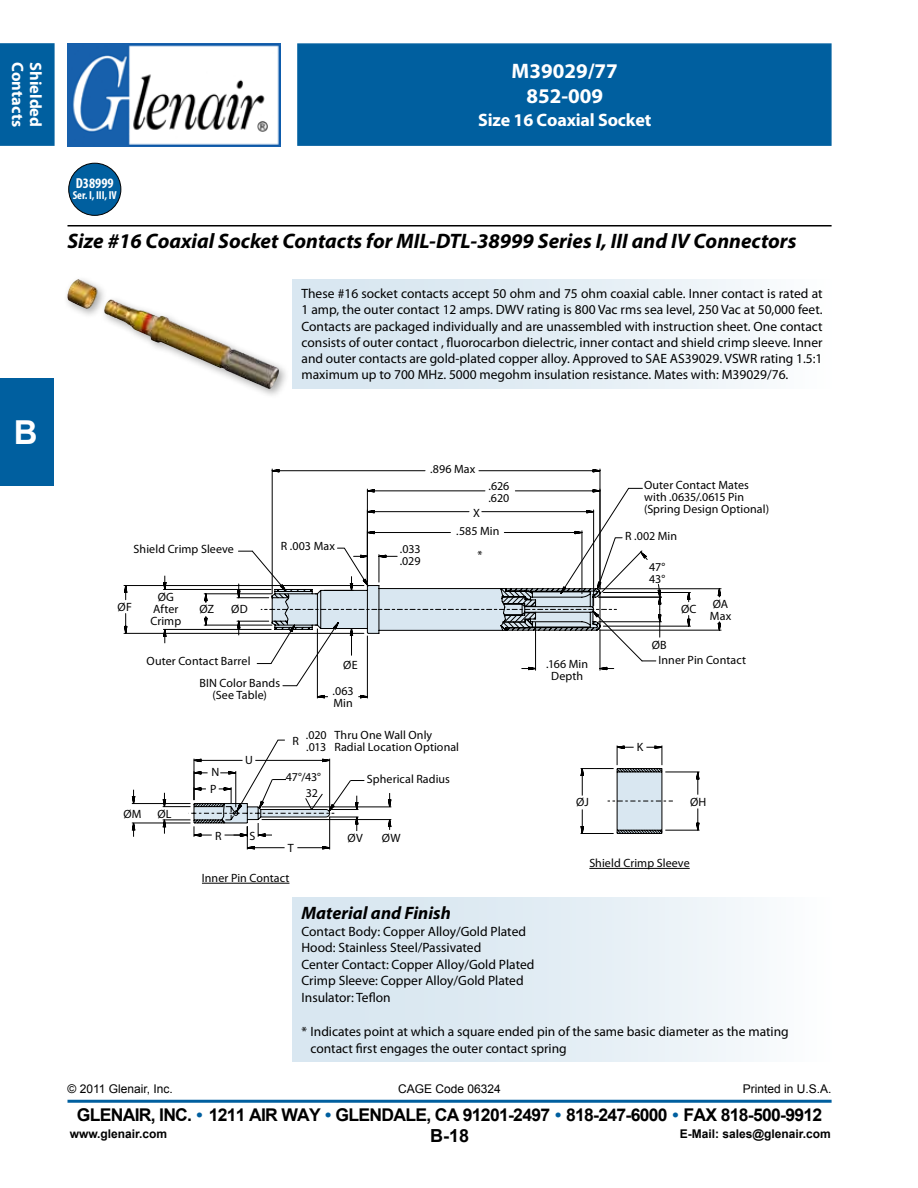
<style>
.page{position:relative;width:918px;height:1188px;background:#fff}
.page>*{position:absolute;margin:0;border:0;box-sizing:border-box;transform-origin:0 0}
.t1{font:700 33px "Arial";color:#fff}
.t2{font:italic 700 21px "Myriad Pro";color:#000}
.t3{font:700 21px/25.5px "Myriad Pro";color:#fff;text-align:center}
.t4{font:700 18px "Myriad Pro";letter-spacing:-.01em;color:#fff}
.t5{font:italic 700 18px "Myriad Pro";color:#000}
.t6{font:700 18px "Arial";color:#000}
.t7{font:700 17.55px "Arial";letter-spacing:-.04em;color:#000}
.t8{font:700 16.5px "Myriad Pro";color:#fff}
.t9{font:700 condensed 14.55px "Myriad Pro";color:#fff}
.t10{font:13.5px/16.5px "Myriad Pro";color:#000}
.t11{font:12px/12px "Myriad Pro";letter-spacing:.01em;color:#000}
.t12{font:12px "Arial";color:#000}
.t13{font:700 12px "Arial";color:#000}
.t14{font:700 condensed 11.55px "Myriad Pro";letter-spacing:-.01em;color:#fff}
.s1{color:#005f9f}
</style>
<div class="page">
<div style="left:0;top:43px;width:55px;height:103px;background:#005f9f"></div>
<div style="left:297px;top:43px;width:535px;height:103px;background:#005f9f;border:2px solid #005f9f"></div>
<hr style="left:68px;top:1100px;width:764px;height:3px;background:#005f9f">
<img style="left:68px;top:43px;width:212px;height:103px">
<div style="left:0;top:378px;width:54px;height:108px;background:#005f9f"></div>
<hr style="left:68px;top:225px;width:764px;height:1px;background:#000">
<div style="left:69px;top:163px;width:52px;height:52px;background:#005f9f;border-radius:50%"></div>
<div style="left:68px;top:163px;width:53px;height:53px;border:1px solid #000;border-radius:50%"></div>
<hr style="left:665px;top:772px;width:35px;height:1px;background:#000">
<hr style="left:665px;top:830px;width:35px;height:1px;background:#000">
<svg style="left:696px;top:771px;width:4px;height:24px"></svg>
<svg style="left:696px;top:808px;width:4px;height:23px"></svg>
<hr style="left:581px;top:768px;width:33px;height:1px;background:#000">
<hr style="left:581px;top:833px;width:33px;height:1px;background:#000">
<svg style="left:580px;top:768px;width:4px;height:28px"></svg>
<svg style="left:580px;top:809px;width:4px;height:25px"></svg>
<svg style="left:607px;top:745px;width:66px;height:89px"></svg>
<hr style="left:262px;top:807px;width:129px;height:1px;background:#000">
<hr style="left:262px;top:819px;width:129px;height:1px;background:#000">
<svg style="left:388px;top:793px;width:3px;height:37px"></svg>
<hr style="left:132px;top:803px;width:59px;height:1px;background:#000">
<hr style="left:132px;top:823px;width:59px;height:1px;background:#000">
<svg style="left:132px;top:789px;width:3px;height:16px"></svg>
<svg style="left:132px;top:822px;width:3px;height:15px"></svg>
<svg style="left:163px;top:740px;width:201px;height:110px"></svg>
<hr style="left:124px;top:585px;width:240px;height:1px;background:#000">
<hr style="left:124px;top:633px;width:240px;height:1px;background:#000">
<svg style="left:124px;top:586px;width:4px;height:14px"></svg>
<svg style="left:124px;top:613px;width:4px;height:21px"></svg>
<hr style="left:204px;top:594px;width:68px;height:1px;background:#000">
<hr style="left:204px;top:625px;width:68px;height:1px;background:#000">
<svg style="left:204px;top:593px;width:4px;height:10px"></svg>
<svg style="left:204px;top:616px;width:4px;height:13px"></svg>
<hr style="left:600px;top:469px;width:1px;height:120px;background:#000">
<hr style="left:272px;top:469px;width:1px;height:124px;background:#000">
<svg style="left:478px;top:469px;width:123px;height:4px"></svg>
<svg style="left:271px;top:469px;width:155px;height:4px"></svg>
<hr style="left:600px;top:588px;width:121px;height:1px;background:#000">
<hr style="left:600px;top:630px;width:121px;height:1px;background:#000">
<svg style="left:718px;top:588px;width:3px;height:10px"></svg>
<svg style="left:718px;top:621px;width:3px;height:10px"></svg>
<hr style="left:603px;top:592px;width:87px;height:1px;background:#000">
<hr style="left:603px;top:626px;width:87px;height:1px;background:#000">
<svg style="left:687px;top:588px;width:4px;height:14px"></svg>
<svg style="left:687px;top:615px;width:4px;height:16px"></svg>
<svg style="left:237px;top:488px;width:425px;height:198px"></svg>
<hr style="left:367px;top:636px;width:1px;height:62px;background:#000">
<hr style="left:317px;top:629px;width:1px;height:69px;background:#000">
<svg style="left:358px;top:695px;width:10px;height:3px"></svg>
<svg style="left:316px;top:695px;width:12px;height:3px"></svg>
<hr style="left:163px;top:589px;width:108px;height:1px;background:#000">
<hr style="left:163px;top:629px;width:108px;height:1px;background:#000">
<svg style="left:163px;top:575px;width:4px;height:15px"></svg>
<svg style="left:163px;top:628px;width:4px;height:16px"></svg>
<hr style="left:202px;top:883px;width:88px;height:1px;background:#000">
<hr style="left:589px;top:868px;width:101px;height:1px;background:#000">
<div style="left:292px;top:897px;width:540px;height:165px;background:linear-gradient(to right,#d3e3ee,#f8fbfc)"></div>
<div style="left:292px;top:279px;width:540px;height:109px;background:linear-gradient(to right,#d3e3ee,#f8fbfc)"></div>
<img style="left:68px;top:279px;width:212px;height:110px">
<p class="t8" style="left:28px;top:62px;width:66px;rotate:90deg">Contacts</p>
<p class="t8" style="left:46px;top:62px;width:67px;rotate:90deg">Shielded</p>
<h1 class="t1" style="left:14px;top:411px;width:25px">B</h1>
<p class="t9" style="left:76px;top:174px;width:39px">D38999</p>
<p class="t14" style="left:73px;top:188px;width:46px">Ser. I, III, IV</p>
<h2 class="t3" style="left:512px;top:57px;width:108px">M39029/77<br>852-009</h2>
<h3 class="t4" style="left:478px;top:108px;width:175px">Size 16 Coaxial Socket</h3>
<h2 class="t2" style="left:68px;top:228px;width:730px">Size #16 Coaxial Socket Contacts for MIL-DTL-38999 Series I, III and IV Connectors</h2>
<p class="t10" style="left:302px;top:285px;width:523px;text-align:justify">These #16 socket contacts accept 50 ohm and 75 ohm coaxial cable. Inner contact is rated at 1 amp, the outer contact 12 amps. DWV rating is 800 Vac rms sea level, 250 Vac at 50,000 feet.<br>Contacts are packaged individually and are unassembled with instruction sheet. One contact consists of outer contact , fluorocarbon dielectric, inner contact and shield crimp sleeve. Inner and outer contacts are gold-plated copper alloy. Approved to SAE AS39029. VSWR rating 1.5:1 maximum up to 700 MHz. 5000 megohm insulation resistance. Mates with: M39029/76.</p>
<p class="t11" style="left:134px;top:542px;width:102px">Shield Crimp Sleeve</p>
<p class="t11" style="left:281px;top:540px;width:56px">R .003 Max</p>
<p class="t11" style="left:400px;top:543px;width:22px">.033 .029</p>
<p class="t11" style="left:430px;top:463px;width:47px">.896 Max</p>
<p class="t11" style="left:488px;top:480px;width:22px">.626 .620</p>
<p class="t11" style="left:473px;top:506px;width:8px">X</p>
<p class="t11" style="left:478px;top:549px;width:6px">*</p>
<p class="t11" style="left:456px;top:525px;width:45px">.585 Min</p>
<p class="t11" style="left:644px;top:479px;width:126px">Outer Contact Mates with .0635/.0615 Pin (Spring Design Optional)</p>
<p class="t11" style="left:625px;top:530px;width:54px">R .002 Min</p>
<p class="t11" style="left:649px;top:560px;width:18px">47°<br>43°</p>
<p class="t11" style="left:118px;top:600px;width:16px">ØF</p>
<p class="t11" style="left:150px;top:591px;width:32px;text-align:center">ØG<br>After<br>Crimp</p>
<p class="t11" style="left:199px;top:603px;width:16px">ØZ</p>
<p class="t11" style="left:231px;top:603px;width:18px">ØD</p>
<p class="t11" style="left:681px;top:603px;width:17px">ØC</p>
<p class="t11" style="left:652px;top:639px;width:16px">ØB</p>
<p class="t11" style="left:710px;top:598px;width:23px">ØA<br>Max</p>
<p class="t11" style="left:147px;top:654px;width:105px">Outer Contact Barrel</p>
<p class="t11" style="left:659px;top:654px;width:89px">Inner Pin Contact</p>
<p class="t11" style="left:199px;top:677px;width:82px;text-align:center">BIN Color Bands (See Table)</p>
<p class="t11" style="left:546px;top:657px;width:43px;text-align:center">.166 Min<br>Depth</p>
<p class="t11" style="left:343px;top:658px;width:16px">ØE</p>
<p class="t11" style="left:333px;top:685px;width:23px">.063<br>Min</p>
<p class="t11" style="left:245px;top:754px;width:9px">U</p>
<p class="t11" style="left:306px;top:728px;width:22px">.020 .013</p>
<p class="t11" style="left:334px;top:728px;width:126px">Thru One Wall Only<br>Radial Location Optional</p>
<p class="t11" style="left:293px;top:734px;width:8px">R</p>
<p class="t11" style="left:637px;top:741px;width:8px">K</p>
<p class="t11" style="left:123px;top:808px;width:20px">ØM</p>
<p class="t11" style="left:157px;top:808px;width:16px">ØL</p>
<p class="t11" style="left:210px;top:764px;width:11px;line-height:16.5px">N<br>P</p>
<p class="t11" style="left:215px;top:830px;width:8px">R</p>
<p class="t11" style="left:250px;top:830px;width:7px">S</p>
<p class="t11" style="left:286px;top:769px;width:37px;line-height:16px;text-align:right">47°/43°<br>32</p>
<p class="t11" style="left:367px;top:773px;width:85px">Spherical Radius</p>
<p class="t11" style="left:288px;top:842px;width:7px">T</p>
<p class="t11" style="left:348px;top:832px;width:17px">ØV</p>
<p class="t11" style="left:382px;top:832px;width:20px">ØW</p>
<p class="t11" style="left:202px;top:872px;width:89px">Inner Pin Contact</p>
<p class="t11" style="left:576px;top:796px;width:14px">ØJ</p>
<p class="t11" style="left:690px;top:796px;width:18px">ØH</p>
<p class="t11" style="left:589px;top:857px;width:102px">Shield Crimp Sleeve</p>
<h3 class="t5" style="left:302px;top:902px;width:151px">Material and Finish</h3>
<p class="t10" style="left:302px;top:923px;width:234px">Contact Body: Copper Alloy/Gold Plated Hood: Stainless Steel/Passivated<br>Center Contact: Copper Alloy/Gold Plated Crimp Sleeve: Copper Alloy/Gold Plated Insulator: Teflon</p>
<p class="t10" style="left:311px;top:1024px;width:480px;text-indent:-9px">* Indicates point at which a square ended pin of the same basic diameter as the mating contact first engages the outer contact spring</p>
<p class="t12" style="left:68px;top:1081px;width:107px">© 2011 Glenair, Inc.</p>
<p class="t12" style="left:398px;top:1081px;width:104px">CAGE Code 06324</p>
<p class="t12" style="left:743px;top:1081px;width:90px">Printed in U.S.A.</p>
<p class="t13" style="left:70px;top:1126px;width:99px">www.glenair.com</p>
<p class="t13" style="left:680px;top:1126px;width:153px">E-Mail: sales@glenair.com</p>
<p class="t7" style="left:77px;top:1103px;width:747px">GLENAIR, INC. <span class="s1">•</span> 1211 AIR WAY <span class="s1">•</span> GLENDALE, CA 91201-2497 <span class="s1">•</span> 818-247-6000 <span class="s1">•</span> FAX 818-500-9912</p>
<h3 class="t6" style="left:430px;top:1123px;width:41px">B-18</h3>
</div>
